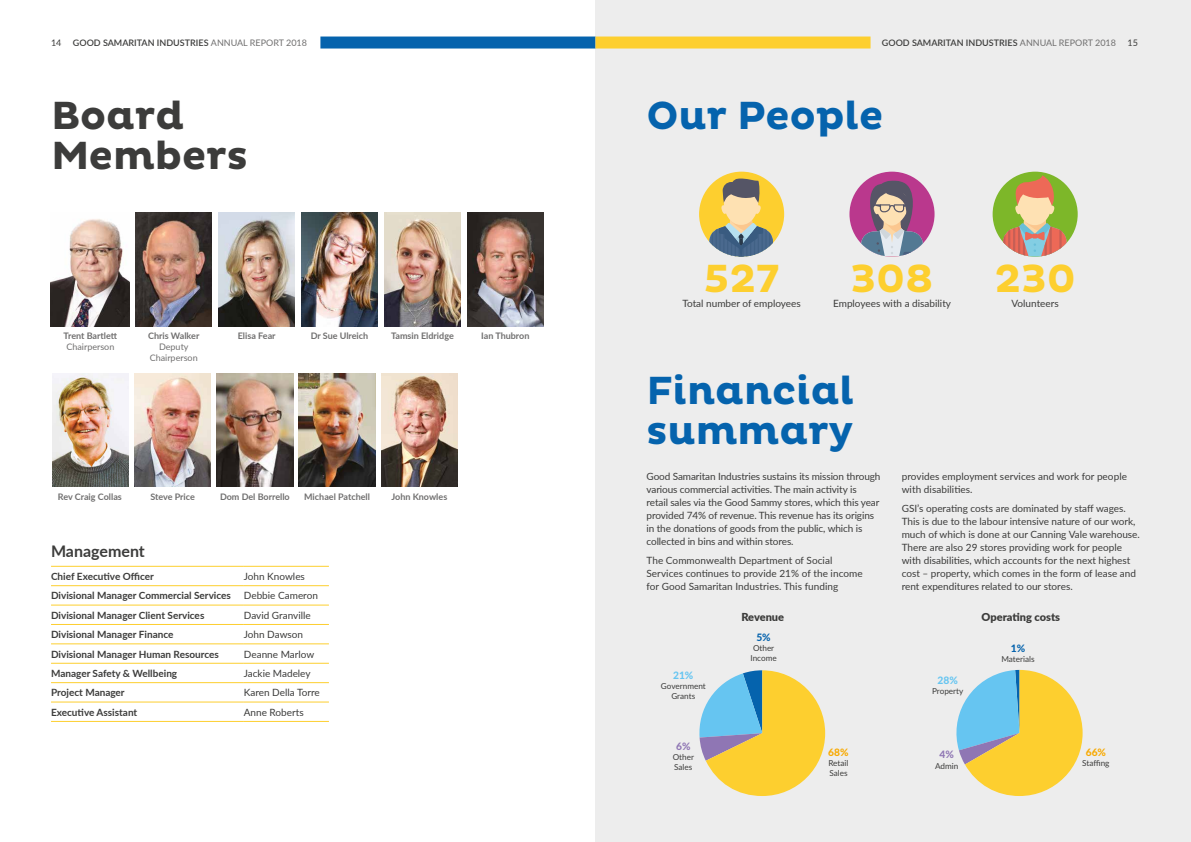
<style>
.page{position:relative;width:1191px;height:842px;background:#fff}
.page>*{position:absolute;margin:0;border:0;box-sizing:border-box;transform-origin:0 0}
.t1{font:700 40px/40px "Pluto";color:#0563ad}
.t2{font:700 40px/40px "Pluto";color:#3c3c3b}
.t3{font:700 40px "Pluto";color:#fdcf2f}
.t4{font:700 16px "Lato";color:#3c3c3b}
.t5{font:900 11px "Lato";color:#3c3c3b}
.t6{font:800 10.2px "Lato";color:#f8a900}
.t7{font:800 10.2px "Lato";color:#66c5f1}
.t8{font:800 10.2px "Lato";color:#8f76b4}
.t9{font:800 10.2px "Lato";color:#0563ad}
.t10{font:10px/13px "Lato";color:#3c3c3b}
.t11{font:700 10px "Lato";color:#3c3c3b}
.t12{font:700 9px "Lato";color:#706f6f}
.t13{font:600 9px "Lato";color:#3c3c3b}
.t14{font:9px/11px "Lato";color:#706f6f;text-align:center}
.t15{font:9px "Lato";color:#3c3c3b}
.t16{font:8.2px/10.2px "Lato";color:#3c3c3b}
.s1{font-weight:400;color:#706f6f}
</style>
<div class="page">
<img style="left:381px;top:373px;width:77px;height:114px">
<img style="left:217px;top:373px;width:76px;height:114px">
<img style="left:299px;top:373px;width:76px;height:114px">
<img style="left:301px;top:213px;width:77px;height:113px">
<img style="left:218px;top:213px;width:77px;height:113px">
<img style="left:51px;top:219px;width:78px;height:107px">
<img style="left:135px;top:213px;width:77px;height:113px">
<img style="left:52px;top:373px;width:77px;height:114px">
<img style="left:467px;top:213px;width:76px;height:113px">
<img style="left:134px;top:373px;width:77px;height:114px">
<img style="left:384px;top:213px;width:77px;height:113px">
<div style="left:595px;top:0;width:596px;height:842px;background:#ededed"></div>
<svg style="left:956px;top:670px;width:126px;height:126px"></svg>
<svg style="left:699px;top:670px;width:126px;height:126px"></svg>
<hr style="left:51px;top:566px;width:193px;height:1px;background:#fdcf2f">
<hr style="left:244px;top:566px;width:85px;height:1px;background:#fdcf2f">
<hr style="left:51px;top:585px;width:193px;height:1px;background:#fdcf2f">
<hr style="left:244px;top:585px;width:85px;height:1px;background:#fdcf2f">
<hr style="left:51px;top:605px;width:193px;height:1px;background:#fdcf2f">
<hr style="left:244px;top:605px;width:85px;height:1px;background:#fdcf2f">
<hr style="left:51px;top:624px;width:193px;height:1px;background:#fdcf2f">
<hr style="left:244px;top:624px;width:85px;height:1px;background:#fdcf2f">
<hr style="left:51px;top:644px;width:193px;height:1px;background:#fdcf2f">
<hr style="left:244px;top:644px;width:85px;height:1px;background:#fdcf2f">
<hr style="left:51px;top:663px;width:193px;height:1px;background:#fdcf2f">
<hr style="left:244px;top:663px;width:85px;height:1px;background:#fdcf2f">
<hr style="left:51px;top:682px;width:193px;height:1px;background:#fdcf2f">
<hr style="left:244px;top:682px;width:85px;height:1px;background:#fdcf2f">
<hr style="left:51px;top:702px;width:193px;height:1px;background:#fdcf2f">
<hr style="left:244px;top:702px;width:85px;height:1px;background:#fdcf2f">
<hr style="left:51px;top:721px;width:193px;height:1px;background:#fdcf2f">
<hr style="left:244px;top:721px;width:85px;height:1px;background:#fdcf2f">
<div style="left:699px;top:172px;width:85px;height:85px;background:#fdcf2f;border-radius:50%"></div>
<svg style="left:709px;top:178px;width:64px;height:79px"></svg>
<div style="left:992px;top:172px;width:85px;height:85px;background:#7db729;border-radius:50%"></div>
<svg style="left:1003px;top:175px;width:63px;height:82px"></svg>
<div style="left:849px;top:172px;width:85px;height:85px;background:#ba388d;border-radius:50%"></div>
<svg style="left:861px;top:180px;width:62px;height:76px"></svg>
<div style="left:320px;top:37px;width:275px;height:12px;background:#0563ad"></div>
<div style="left:595px;top:37px;width:275px;height:12px;background:#fdcf2f"></div>
<p class="t15" style="left:51px;top:36px;width:12px">14</p>
<p class="t13" style="left:73px;top:36px;width:236px">GOOD SAMARITAN INDUSTRIES <span class="s1">ANNUAL REPORT 2018</span></p>
<p class="t13" style="left:882px;top:36px;width:236px">GOOD SAMARITAN INDUSTRIES <span class="s1">ANNUAL REPORT 2018</span></p>
<p class="t15" style="left:1127px;top:36px;width:12px">15</p>
<h1 class="t2" style="left:51px;top:97px;width:198px">Board<br>Members</h1>
<p class="t12" style="left:64px;top:329px;width:55px">Trent Bartlett</p>
<p class="t14" style="left:66px;top:341px;width:50px">Chairperson</p>
<p class="t12" style="left:148px;top:329px;width:53px">Chris Walker</p>
<p class="t14" style="left:150px;top:341px;width:50px">Deputy<br>Chairperson</p>
<p class="t12" style="left:238px;top:329px;width:39px">Elisa Fear</p>
<p class="t12" style="left:311px;top:329px;width:59px">Dr Sue Ulreich</p>
<p class="t12" style="left:391px;top:329px;width:64px">Tamsin Eldridge</p>
<p class="t12" style="left:481px;top:329px;width:50px">Ian Thubron</p>
<p class="t12" style="left:58px;top:490px;width:65px">Rev Craig Collas</p>
<p class="t12" style="left:150px;top:490px;width:46px">Steve Price</p>
<p class="t12" style="left:220px;top:490px;width:71px">Dom Del Borrello</p>
<p class="t12" style="left:304px;top:490px;width:67px">Michael Patchell</p>
<p class="t12" style="left:391px;top:490px;width:57px">John Knowles</p>
<h2 class="t4" style="left:51px;top:539px;width:95px">Management</h2>
<p class="t11" style="left:51px;top:569px;width:104px">Chief Executive Officer</p>
<p class="t10" style="left:244px;top:569px;width:63px">John Knowles</p>
<p class="t11" style="left:51px;top:588px;width:181px">Divisional Manager Commercial Services</p>
<p class="t10" style="left:244px;top:589px;width:76px">Debbie Cameron</p>
<p class="t11" style="left:51px;top:608px;width:155px">Divisional Manager Client Services</p>
<p class="t10" style="left:244px;top:608px;width:68px">David Granville</p>
<p class="t11" style="left:51px;top:627px;width:124px">Divisional Manager Finance</p>
<p class="t10" style="left:244px;top:628px;width:61px">John Dawson</p>
<p class="t11" style="left:51px;top:647px;width:169px">Divisional Manager Human Resources</p>
<p class="t10" style="left:244px;top:647px;width:72px">Deanne Marlow</p>
<p class="t11" style="left:51px;top:666px;width:128px">Manager Safety &amp; Wellbeing</p>
<p class="t10" style="left:244px;top:666px;width:68px">Jackie Madeley</p>
<p class="t11" style="left:51px;top:685px;width:75px">Project Manager</p>
<p class="t10" style="left:244px;top:686px;width:77px">Karen Della Torre</p>
<p class="t11" style="left:51px;top:705px;width:88px">Executive Assistant</p>
<p class="t10" style="left:244px;top:705px;width:61px">Anne Roberts</p>
<h1 class="t1" style="left:646px;top:97px;width:238px">Our People</h1>
<h1 class="t3" style="left:703px;top:256px;width:77px">527</h1>
<p class="t10" style="left:682px;top:297px;width:120px">Total number of employees</p>
<h1 class="t3" style="left:850px;top:256px;width:85px">308</h1>
<p class="t10" style="left:833px;top:297px;width:119px">Employees with a disability</p>
<h1 class="t1" style="left:646px;top:371px;width:209px">Financial summary</h1>
<h1 class="t3" style="left:994px;top:256px;width:83px">230</h1>
<p class="t10" style="left:1011px;top:297px;width:49px">Volunteers</p>
<p class="t10" style="left:646px;top:469px;width:235px">Good Samaritan Industries sustains its mission through various commercial activities. The main activity is retail sales via the Good Sammy stores, which this year provided 74% of revenue. This revenue has its origins in the donations of goods from the public, which is collected in bins and within stores.</p>
<p class="t10" style="left:646px;top:553px;width:218px">The Commonwealth Department of Social<br>Services continues to provide 21% of the income for Good Samaritan Industries. This funding</p>
<p class="t10" style="left:901px;top:469px;width:227px">provides employment services and work for people with disabilities.</p>
<p class="t10" style="left:901px;top:501px;width:240px">GSI’s operating costs are dominated by staff wages.<br>This is due to the labour intensive nature of our work, much of which is done at our Canning Vale warehouse.<br>There are also 29 stores providing work for people with disabilities, which accounts for the next highest cost – property, which comes in the form of lease and rent expenditures related to our stores.</p>
<p class="t5" style="left:741px;top:608px;width:44px">Revenue</p>
<p class="t5" style="left:981px;top:608px;width:80px">Operating costs</p>
<p class="t9" style="left:756px;top:629px;width:16px">5%</p>
<p class="t16" style="left:750px;top:642px;width:28px;text-align:center">Other<br>Income</p>
<p class="t9" style="left:1011px;top:641px;width:16px">1%</p>
<p class="t16" style="left:1001px;top:654px;width:35px">Materials</p>
<p class="t7" style="left:673px;top:668px;width:22px">21%</p>
<p class="t16" style="left:661px;top:681px;width:46px;text-align:center">Government<br>Grants</p>
<p class="t7" style="left:937px;top:673px;width:22px">28%</p>
<p class="t16" style="left:932px;top:686px;width:33px">Property</p>
<p class="t8" style="left:676px;top:738px;width:16px">6%</p>
<p class="t16" style="left:672px;top:751px;width:23px">Other<br>Sales</p>
<p class="t6" style="left:828px;top:744px;width:22px">68%</p>
<p class="t16" style="left:828px;top:757px;width:22px">Retail<br>Sales</p>
<p class="t8" style="left:939px;top:747px;width:16px">4%</p>
<p class="t16" style="left:935px;top:760px;width:25px">Admin</p>
<p class="t6" style="left:1085px;top:744px;width:22px">66%</p>
<p class="t16" style="left:1082px;top:757px;width:29px">Staffing</p>
</div>
